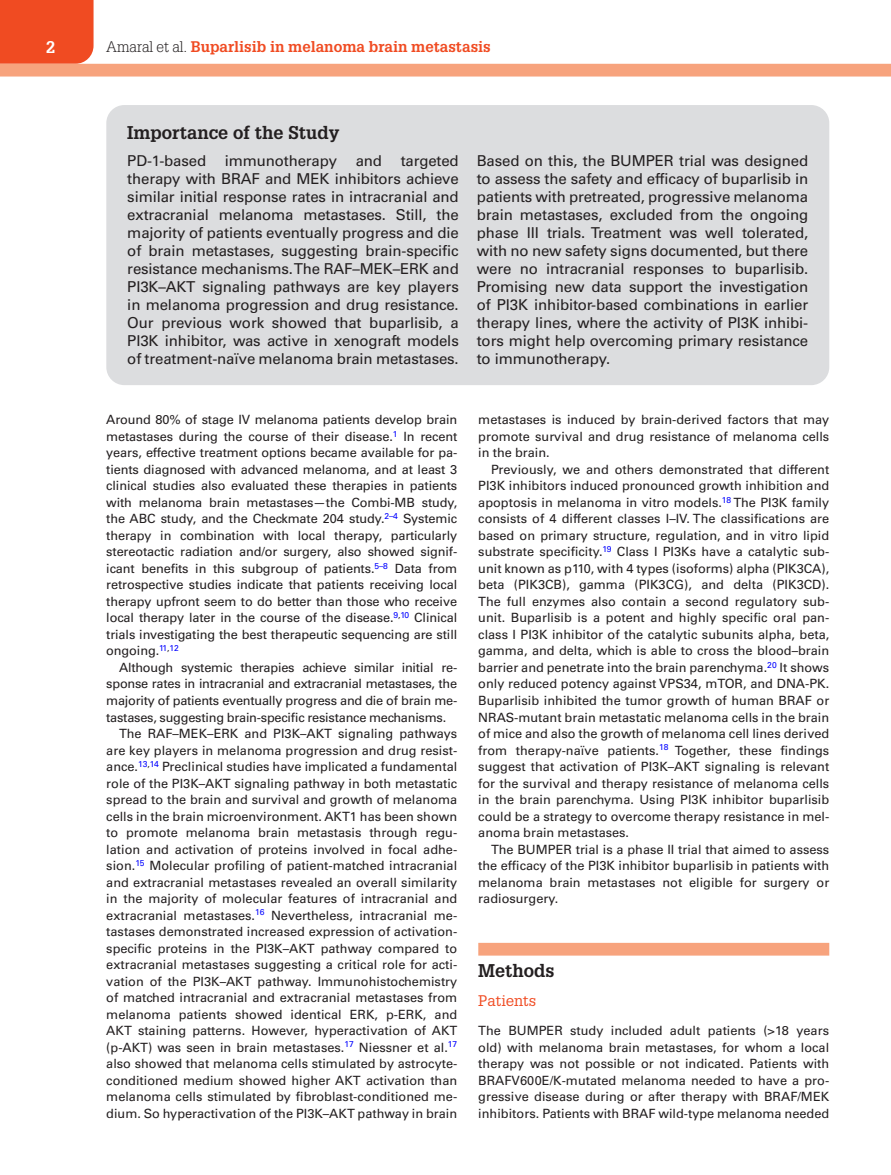
<style>
.page{position:relative;width:891px;height:1175px;background:#fff}
.page>*{position:absolute;margin:0;border:0;box-sizing:border-box;transform-origin:0 0}
.t1{font:700 18px "Glypha LT Std";color:#231f20}
.t2{font:700 16.5px "Glypha LT Std";color:#fff}
.t3{font:15px/18px "Univers LT Std";letter-spacing:-.01em;color:#231f20;text-align:justify}
.t4{font:700 15px "Glypha LT Std";color:#f04b22}
.t5{font:15px "Glypha LT Std";color:#f04b22}
.t6{font:12.75px/16.5px "Univers LT Std";color:#231f20;text-align:justify}
.t7{font:12.75px "Univers LT Std";letter-spacing:-.02em;color:#231f20}
.s1{font-weight:300;color:#231f20}
</style>
<div class="page">
<div style="left:0;top:0;width:94px;height:64px;background:#f04b22"></div>
<div style="left:0;top:64px;width:891px;height:12px;background:#f7a37d"></div>
<div style="left:478px;top:942px;width:351px;height:13px;background:#f7a37d"></div>
<div style="left:106px;top:105px;width:723px;height:280px;background:#dcdddf;border-radius:18px"></div>
<p class="t2" style="left:46px;top:37px;width:11px">2</p>
<p class="t4" style="left:106px;top:37px;width:386px"><span class="s1">Amaral et al.</span> Buparlisib in melanoma brain metastasis</p>
<h1 class="t1" style="left:127px;top:121px;width:214px">Importance of the Study</h1>
<p class="t3" style="left:127px;top:152px;width:333px">PD-1-based immunotherapy and targeted therapy with BRAF and MEK inhibitors achieve similar initial response rates in intracranial and extracranial melanoma metastases. Still, the majority of patients eventually progress and die of brain metastases, suggesting brain-specific resistance mechanisms. The RAF–MEK–ERK and PI3K–AKT signaling pathways are key players in melanoma progression and drug resistance.<br>Our previous work showed that buparlisib, a PI3K inhibitor, was active in xenograft models of treatment-naïve melanoma brain metastases.</p>
<p class="t3" style="left:477px;top:152px;width:333px">Based on this, the BUMPER trial was designed to assess the safety and efficacy of buparlisib in patients with pretreated, progressive melanoma brain metastases, excluded from the ongoing phase III trials. Treatment was well tolerated, with no new safety signs documented, but there were no intracranial responses to buparlisib.<br>Promising new data support the investigation of PI3K inhibitor-based combinations in earlier therapy lines, where the activity of PI3K inhibi&shy;tors might help overcoming primary resistance to immunotherapy.</p>
<p class="t6" style="left:106px;top:412px;width:353px">Around 80% of stage IV melanoma patients develop brain metastases during the course of their disease.<sup>1</sup> In recent years, effective treatment options became available for pa&shy;tients diagnosed with advanced melanoma, and at least 3 clinical studies also evaluated these therapies in patients with melanoma brain metastases—the Combi-MB study, the ABC study, and the Checkmate 204 study.<sup>2–4</sup> Systemic therapy in combination with local therapy, particularly stereotactic radiation and/or surgery, also showed signif&shy;icant benefits in this subgroup of patients.<sup>5–8</sup> Data from retrospective studies indicate that patients receiving local therapy upfront seem to do better than those who receive local therapy later in the course of the disease.<sup>9</sup><sup>,</sup><sup>10</sup> Clinical trials investigating the best therapeutic sequencing are still ongoing.<sup>11</sup><sup>,</sup><sup>12</sup></p>
<p class="t7" style="left:119px;top:660px;width:340px">Although systemic therapies achieve similar initial re-</p>
<p class="t7" style="left:106px;top:676px;width:352px">sponse rates in intracranial and extracranial metastases, the</p>
<p class="t7" style="left:106px;top:693px;width:352px">majority of patients eventually progress and die of brain me-</p>
<p class="t7" style="left:106px;top:709px;width:342px">tastases, suggesting brain-specific resistance mechanisms.</p>
<p class="t6" style="left:119px;top:725px;width:340px">The RAF–MEK–ERK and PI3K–AKT signaling pathways</p>
<p class="t6" style="left:106px;top:742px;width:353px">are key players in melanoma progression and drug resist-</p>
<p class="t6" style="left:106px;top:758px;width:353px">ance.<sup>13</sup><sup>,</sup><sup>14</sup> Preclinical studies have implicated a fundamental</p>
<p class="t6" style="left:106px;top:775px;width:353px">role of the PI3K–AKT signaling pathway in both metastatic</p>
<p class="t6" style="left:106px;top:791px;width:352px">spread to the brain and survival and growth of melanoma</p>
<p class="t6" style="left:106px;top:808px;width:352px">cells in the brain microenvironment. AKT1 has been shown</p>
<p class="t6" style="left:106px;top:824px;width:352px">to promote melanoma brain metastasis through regu-</p>
<p class="t6" style="left:106px;top:841px;width:353px">lation and activation of proteins involved in focal adhe-</p>
<p class="t6" style="left:106px;top:857px;width:352px">sion.<sup>15</sup> Molecular profiling of patient-matched intracranial</p>
<p class="t6" style="left:106px;top:874px;width:352px">and extracranial metastases revealed an overall similarity</p>
<p class="t6" style="left:106px;top:890px;width:353px">in the majority of molecular features of intracranial and</p>
<p class="t6" style="left:106px;top:907px;width:353px">extracranial metastases.<sup>16</sup> Nevertheless, intracranial me-</p>
<p class="t6" style="left:106px;top:923px;width:352px">tastases demonstrated increased expression of activation-</p>
<p class="t6" style="left:106px;top:940px;width:352px">specific proteins in the PI3K–AKT pathway compared to</p>
<p class="t6" style="left:106px;top:956px;width:353px">extracranial metastases suggesting a critical role for acti-</p>
<p class="t6" style="left:106px;top:973px;width:352px">vation of the PI3K–AKT pathway. Immunohistochemistry</p>
<p class="t6" style="left:106px;top:989px;width:353px">of matched intracranial and extracranial metastases from</p>
<p class="t6" style="left:106px;top:1006px;width:352px">melanoma patients showed identical ERK, p-ERK, and</p>
<p class="t6" style="left:106px;top:1022px;width:352px">AKT staining patterns. However, hyperactivation of AKT</p>
<p class="t6" style="left:106px;top:1038px;width:352px">(p-AKT) was seen in brain metastases.<sup>17</sup> Niessner et al.<sup>17</sup></p>
<p class="t6" style="left:106px;top:1055px;width:353px">also showed that melanoma cells stimulated by astrocyte-</p>
<p class="t6" style="left:106px;top:1072px;width:352px">conditioned medium showed higher AKT activation than</p>
<p class="t6" style="left:106px;top:1088px;width:353px">melanoma cells stimulated by fibroblast-conditioned me-</p>
<p class="t6" style="left:106px;top:1105px;width:353px">dium. So hyperactivation of the PI3K–AKT pathway in brain</p>
<p class="t6" style="left:478px;top:412px;width:353px">metastases is induced by brain-derived factors that may promote survival and drug resistance of melanoma cells in the brain.</p>
<p class="t6" style="left:478px;top:461px;width:353px;text-indent:13px">Previously, we and others demonstrated that different PI3K inhibitors induced pronounced growth inhibition and apoptosis in melanoma in vitro models.<sup>18</sup> The PI3K family consists of 4 different classes I–IV. The classifications are based on primary structure, regulation, and in vitro lipid substrate specificity.<sup>19</sup> Class I PI3Ks have a catalytic sub&shy;unit known as p110, with 4 types (isoforms) alpha (PIK3CA), beta (PIK3CB), gamma (PIK3CG), and delta (PIK3CD).<br>The full enzymes also contain a second regulatory sub&shy;unit. Buparlisib is a potent and highly specific oral pan&shy;class I PI3K inhibitor of the catalytic subunits alpha, beta, gamma, and delta, which is able to cross the blood–brain barrier and penetrate into the brain parenchyma.<sup>20</sup> It shows only reduced potency against VPS34, mTOR, and DNA-PK.<br>Buparlisib inhibited the tumor growth of human BRAF or NRAS-mutant brain metastatic melanoma cells in the brain of mice and also the growth of melanoma cell lines derived from therapy-naïve patients.<sup>18</sup> Together, these findings suggest that activation of PI3K–AKT signaling is relevant for the survival and therapy resistance of melanoma cells in the brain parenchyma. Using PI3K inhibitor buparlisib could be a strategy to overcome therapy resistance in mel&shy;anoma brain metastases.</p>
<p class="t6" style="left:478px;top:841px;width:353px;text-indent:13px">The BUMPER trial is a phase II trial that aimed to assess the efficacy of the PI3K inhibitor buparlisib in patients with melanoma brain metastases not eligible for surgery or radiosurgery.</p>
<h1 class="t1" style="left:478px;top:959px;width:78px">Methods</h1>
<p class="t5" style="left:478px;top:991px;width:60px">Patients</p>
<p class="t6" style="left:478px;top:1022px;width:353px">The BUMPER study included adult patients (&gt;18 years old) with melanoma brain metastases, for whom a local therapy was not possible or not indicated. Patients with BRAFV600E/K-mutated melanoma needed to have a pro&shy;gressive disease during or after therapy with BRAF/MEK inhibitors. Patients with BRAF wild-type melanoma needed</p>
</div>
